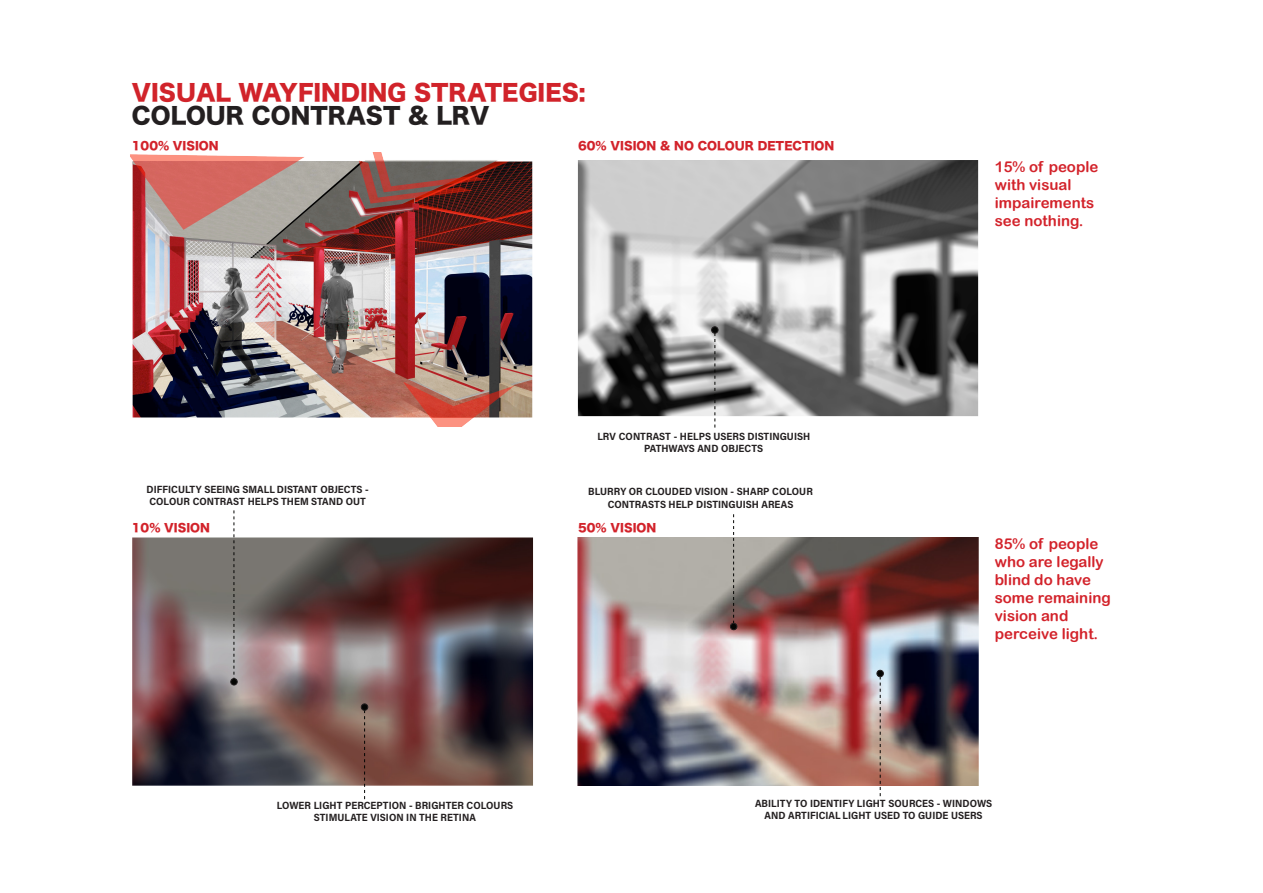
<style>
.page{position:relative;width:1263px;height:893px;background:#fff}
.page>*{position:absolute;margin:0;border:0;box-sizing:border-box;transform-origin:0 0}
.t1{font:22.5px "Hira Kaku Std N W8";color:#d1232a}
.t2{font:22.5px "Hira Kaku Std N W8";color:#231f20}
.t3{font:15px/18px "Arial Rounded MT Bold";color:#d3232b}
.t4{font:11.25px "Hira Kaku Std N W8";color:#d2222a}
.t5{font:10.5px/12.6px "Acumin Variable Concept";color:#231f20;text-align:center}
</style>
<div class="page">
<img style="left:130px;top:152px;width:403px;height:275px">
<img style="left:132px;top:535px;width:401px;height:252px">
<svg style="left:234px;top:510px;width:1px;height:168px"></svg>
<div style="left:231px;top:678px;width:6px;height:7px;background:#040503;border-radius:50%"></div>
<div style="left:230px;top:678px;width:8px;height:7px;border:1px solid #231f20;border-radius:50%"></div>
<svg style="left:364px;top:711px;width:1px;height:88px"></svg>
<div style="left:361px;top:704px;width:7px;height:6px;background:#040503;border-radius:50%"></div>
<div style="left:361px;top:703px;width:7px;height:8px;border:1px solid #231f20;border-radius:50%"></div>
<img style="left:577px;top:538px;width:402px;height:248px">
<svg style="left:880px;top:677px;width:1px;height:119px"></svg>
<div style="left:877px;top:670px;width:6px;height:7px;background:#040503;border-radius:50%"></div>
<div style="left:876px;top:670px;width:8px;height:7px;border:1px solid #231f20;border-radius:50%"></div>
<svg style="left:733px;top:514px;width:1px;height:109px"></svg>
<div style="left:730px;top:623px;width:7px;height:7px;background:#040503;border-radius:50%"></div>
<div style="left:730px;top:623px;width:7px;height:7px;border:1px solid #231f20;border-radius:50%"></div>
<img style="left:577px;top:161px;width:401px;height:255px">
<svg style="left:712px;top:327px;width:6px;height:101px"></svg>
<div style="left:711px;top:326px;width:7px;height:8px;border:1px solid #231f20;border-radius:50%"></div>
<p class="t1" style="left:132px;top:81px;width:455px">VISUAL WAYFINDING STRATEGIES:</p>
<p class="t2" style="left:132px;top:103px;width:359px">COLOUR CONTRAST &amp; LRV</p>
<p class="t4" style="left:132px;top:139px;width:88px">100% VISION</p>
<p class="t4" style="left:578px;top:139px;width:258px">60% VISION &amp; NO COLOUR DETECTION</p>
<p class="t5" style="left:147px;top:482px;width:224px;text-align:left">DIFFICULTY SEEING SMALL DISTANT OBJECTS -<br>COLOUR CONTRAST HELPS THEM STAND OUT</p>
<p class="t4" style="left:132px;top:522px;width:80px">10% VISION</p>
<p class="t5" style="left:597px;top:429px;width:214px">LRV CONTRAST - HELPS USERS DISTINGUISH<br>PATHWAYS AND OBJECTS</p>
<p class="t5" style="left:588px;top:485px;width:226px">BLURRY OR CLOUDED VISION - SHARP COLOUR<br>CONTRASTS HELP DISTINGUISH AREAS</p>
<p class="t4" style="left:578px;top:522px;width:80px">50% VISION</p>
<p class="t3" style="left:995px;top:157px;width:105px">15% of people with visual impairements see nothing.</p>
<p class="t3" style="left:995px;top:534px;width:118px">85% of people who are legally blind do have some remaining vision and perceive light.</p>
<p class="t5" style="left:277px;top:798px;width:238px">LOWER LIGHT PERCEPTION - BRIGHTER COLOURS<br>STIMULATE VISION IN THE RETINA</p>
<p class="t5" style="left:755px;top:796px;width:239px">ABILITY TO IDENTIFY LIGHT SOURCES - WINDOWS<br>AND ARTIFICIAL LIGHT USED TO GUIDE USERS</p>
</div>
